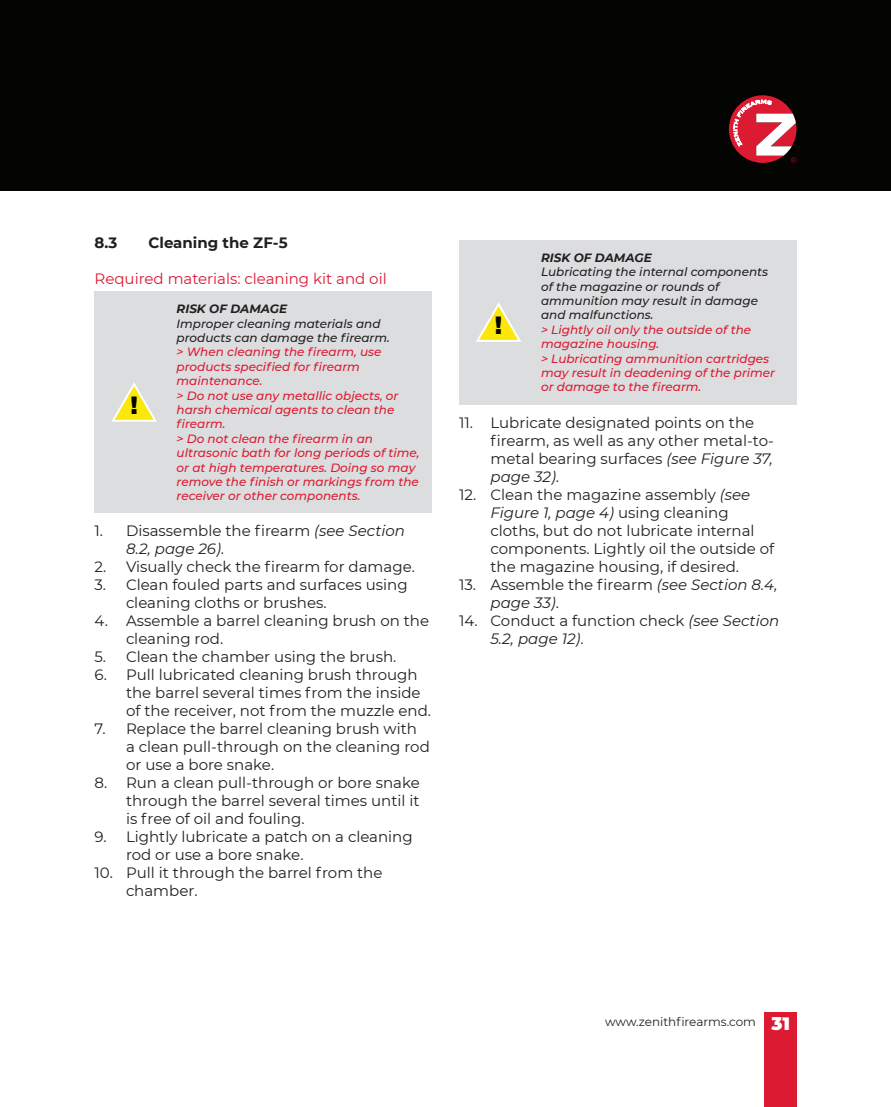
<style>
.page{position:relative;width:891px;height:1107px;background:#fff}
.page>*{position:absolute;margin:0;border:0;box-sizing:border-box;transform-origin:0 0}
.t1{font:900 24.3px "Arial";color:#040503}
.t2{font:15px/18px "Montserrat";color:#231f20}
.t3{font:15px "Montserrat";color:#dc1a32}
.t4{font:700 15px "Montserrat";color:#231f20}
.t5{font:italic 500 12px/14.4px "Montserrat";color:#dc1a32}
.t6{font:italic 500 12px/14.4px "Montserrat";color:#231f20}
.t7{font:12px "Montserrat";color:#231f20}
.t8{font:italic 700 12px "Montserrat";color:#231f20}
.s1{font-style:italic}
.s2{font-weight:900;font-size:18px;color:#fff}
</style>
<div class="page">
<div style="left:0;top:0;width:891px;height:191px;background:#040503"></div>
<div style="left:765px;top:1012px;width:32px;height:95px;background:#dc1a32"></div>
<svg style="left:729px;top:95px;width:67px;height:68px"></svg>
<div style="left:94px;top:291px;width:338px;height:222px;background:#dcdddf"></div>
<svg style="left:111px;top:383px;width:46px;height:39px"></svg>
<div style="left:459px;top:240px;width:337px;height:164px;background:#dcdddf"></div>
<svg style="left:476px;top:303px;width:45px;height:39px"></svg>
<p class="t4" style="left:94px;top:231px;width:25px">8.3</p>
<p class="t4" style="left:148px;top:231px;width:141px">Cleaning the ZF-5</p>
<p class="t3" style="left:94px;top:268px;width:294px">Required materials: cleaning kit and oil</p>
<h1 class="t1" style="left:130px;top:388px;width:10px">!</h1>
<p class="t8" style="left:177px;top:300px;width:112px">RISK OF DAMAGE</p>
<p class="t6" style="left:177px;top:316px;width:215px">Improper cleaning materials and products can damage the firearm.</p>
<p class="t5" style="left:177px;top:344px;width:245px">&gt; When cleaning the firearm, use products specified for firearm maintenance.<br>&gt; Do not use any metallic objects, or harsh chemical agents to clean the firearm.<br>&gt; Do not clean the firearm in an ultrasonic bath for long periods of time, or at high temperatures. Doing so may remove the finish or markings from the receiver or other components.</p>
<p class="t2" style="left:126px;top:521px;width:281px;text-indent:-32px">1. Disassemble the firearm <span class="s1">(see Section<br>8.2, page 26)</span>.</p>
<p class="t2" style="left:95px;top:557px;width:322px">2. Visually check the firearm for damage.</p>
<p class="t2" style="left:126px;top:575px;width:283px;text-indent:-32px">3. Clean fouled parts and surfaces using cleaning cloths or brushes.</p>
<p class="t2" style="left:126px;top:611px;width:305px;text-indent:-32px">4. Assemble a barrel cleaning brush on the cleaning rod.</p>
<p class="t2" style="left:94px;top:647px;width:303px">5. Clean the chamber using the brush.</p>
<p class="t2" style="left:126px;top:665px;width:307px;text-indent:-32px">6. Pull lubricated cleaning brush through the barrel several times from the inside of the receiver, not from the muzzle end.</p>
<p class="t2" style="left:126px;top:719px;width:305px;text-indent:-32px">7. Replace the barrel cleaning brush with<br>a clean pull-through on the cleaning rod or use a bore snake.</p>
<p class="t2" style="left:126px;top:773px;width:295px;text-align:justify;text-indent:-31px">8. Run a clean pull-through or bore snake through the barrel several times until it is free of oil and fouling.</p>
<p class="t2" style="left:126px;top:827px;width:288px;text-indent:-32px">9. Lightly lubricate a patch on a cleaning rod or use a bore snake.</p>
<p class="t2" style="left:126px;top:863px;width:258px;text-indent:-31px">10. Pull it through the barrel from the chamber.</p>
<h1 class="t1" style="left:495px;top:308px;width:10px">!</h1>
<p class="t8" style="left:541px;top:249px;width:112px">RISK OF DAMAGE</p>
<p class="t6" style="left:541px;top:264px;width:229px">Lubricating the internal components of the magazine or rounds of ammunition may result in damage and malfunctions.</p>
<p class="t5" style="left:541px;top:322px;width:236px">&gt; Lightly oil only the outside of the magazine housing.<br>&gt; Lubricating ammunition cartridges may result in deadening of the primer or damage to the firearm.</p>
<p class="t2" style="left:490px;top:413px;width:285px;text-indent:-32px">11. Lubricate designated points on the firearm, as well as any other metal-to&shy;metal bearing surfaces <span class="s1">(see Figure 37, page 32)</span>.</p>
<p class="t2" style="left:490px;top:485px;width:285px;text-indent:-32px">12. Clean the magazine assembly <span class="s1">(see Figure 1, page 4)</span> using cleaning cloths, but do not lubricate internal components. Lightly oil the outside of the magazine housing, if desired.</p>
<p class="t2" style="left:490px;top:575px;width:289px;text-indent:-32px">13. Assemble the firearm <span class="s1">(see Section 8.4, page 33)</span>.</p>
<p class="t2" style="left:490px;top:611px;width:290px;text-indent:-32px">14. Conduct a function check <span class="s1">(see Section<br>5.2, page 12)</span>.</p>
<p class="t7" style="left:605px;top:1013px;width:187px">www.zenithfirearms.com <span class="s2">31</span></p>
</div>
